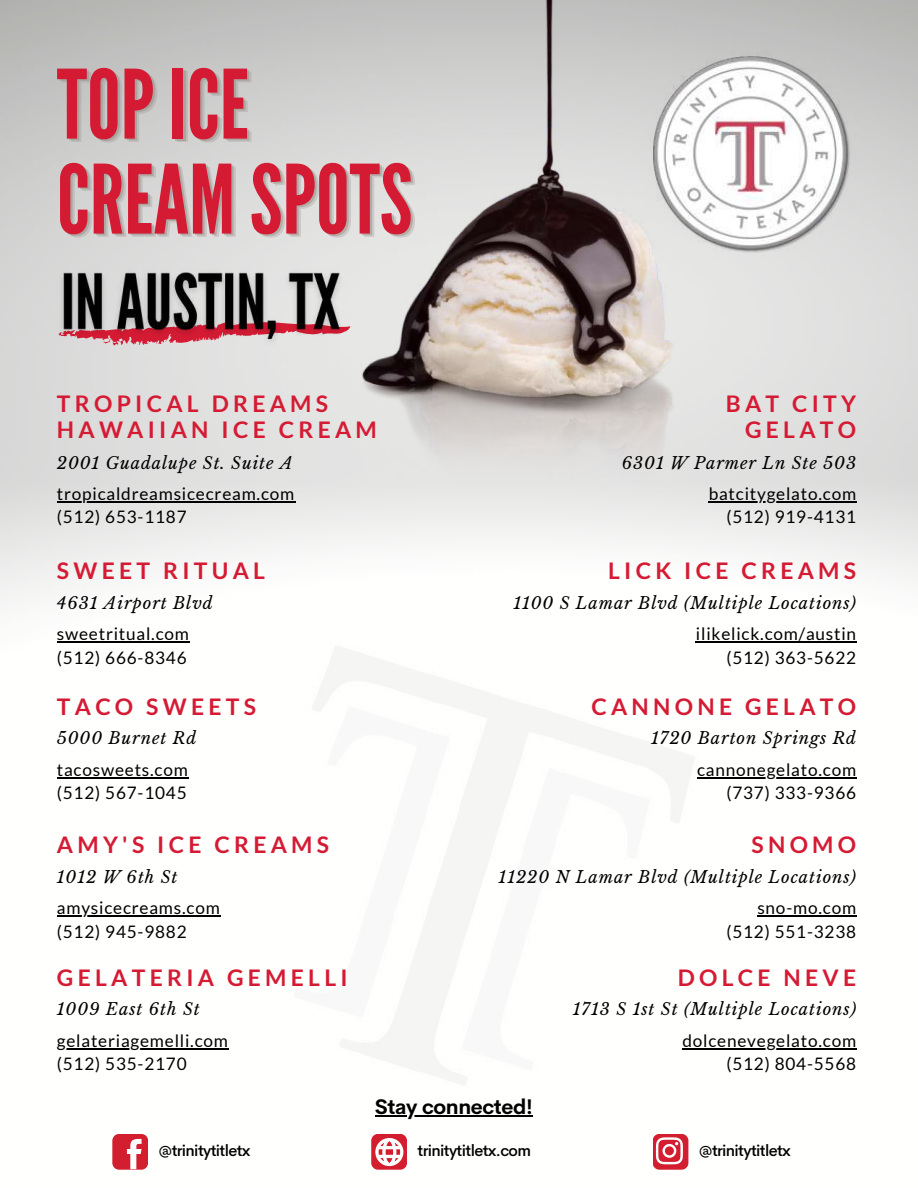
<style>
.page{position:relative;width:918px;height:1188px;background:#fff}
.page>*{position:absolute;margin:0;border:0;box-sizing:border-box;transform-origin:0 0}
.t1{font:95.25px/94.9px "League Gothic";color:#d51b34}
.t2{font:700 22.95px/25.8px "Lato";letter-spacing:.185em;color:#d51b34}
.t3{font:700 20.7px "Cerebri Sans";letter-spacing:-.02em;color:#000}
.t4{font:17.25px/23.7px "Lato";letter-spacing:.045em;color:#000}
.t5{font:italic 16.5px "Libre Baskerville";letter-spacing:.055em;color:#000}
.t6{font:500 15.9px "Cerebri Sans";letter-spacing:-.04em;color:#000}
</style>
<div class="page">
<img style="left:0;top:0;width:918px;height:1169px">
<img style="left:675px;top:50px;width:182px;height:210px">
<img style="left:202px;top:613px;width:513px;height:521px">
<img style="left:51px;top:251px;width:300px;height:112px">
<img style="left:360px;top:0;width:315px;height:489px">
<hr style="left:57px;top:501px;width:238px;height:1px;background:#000">
<hr style="left:757px;top:915px;width:100px;height:2px;background:#000">
<hr style="left:57px;top:777px;width:132px;height:1px;background:#000">
<hr style="left:57px;top:1048px;width:172px;height:1px;background:#000">
<hr style="left:57px;top:915px;width:164px;height:2px;background:#000">
<hr style="left:697px;top:777px;width:160px;height:1px;background:#000">
<hr style="left:696px;top:641px;width:161px;height:2px;background:#000">
<hr style="left:57px;top:641px;width:133px;height:2px;background:#000">
<hr style="left:682px;top:1048px;width:175px;height:1px;background:#000">
<hr style="left:709px;top:501px;width:148px;height:1px;background:#000">
<div style="left:653px;top:1134px;width:35px;height:36px;background:#d21e2e;border-radius:7px"></div>
<svg style="left:656px;top:1137px;width:27px;height:27px"></svg>
<div style="left:112px;top:1134px;width:36px;height:36px;background:#d21e2e;border-radius:7px"></div>
<svg style="left:127px;top:1139px;width:15px;height:30px"></svg>
<div style="left:371px;top:1134px;width:36px;height:36px;background:#d21e2e;border-radius:7px"></div>
<svg style="left:375px;top:1138px;width:28px;height:28px"></svg>
<hr style="left:375px;top:1116px;width:158px;height:1px;background:#000">
<h1 class="t1" style="left:57px;top:59px;width:357px">TOPICE<br>CREAM SPOTS</h1>
<h2 class="t2" style="left:57px;top:390px;width:322px">TROPICAL DREAMS<br>HAWAIIAN ICE CREAM</h2>
<p class="t5" style="left:57px;top:453px;width:237px">2001 Guadalupe St. Suite A</p>
<p class="t4" style="left:57px;top:481px;width:239px">tropicaldreamsicecream.com (512) 653-1187</p>
<h2 class="t2" style="left:57px;top:557px;width:210px">SWEET RITUAL</h2>
<p class="t5" style="left:57px;top:593px;width:157px">4631 Airport Blvd</p>
<p class="t4" style="left:57px;top:622px;width:134px">sweetritual.com (512) 666-8346</p>
<h2 class="t2" style="left:57px;top:693px;width:201px">TACO SWEETS</h2>
<p class="t5" style="left:57px;top:728px;width:141px">5000 Burnet Rd</p>
<p class="t4" style="left:57px;top:757px;width:133px">tacosweets.com (512) 567-1045</p>
<h2 class="t2" style="left:57px;top:831px;width:274px">AMY'S ICE CREAMS</h2>
<p class="t5" style="left:57px;top:867px;width:122px">1012 W 6th St</p>
<p class="t4" style="left:57px;top:896px;width:165px">amysicecreams.com (512) 945-9882</p>
<h2 class="t2" style="left:57px;top:964px;width:292px">GELATERIA GEMELLI</h2>
<p class="t5" style="left:57px;top:999px;width:144px">1009 East 6th St</p>
<p class="t4" style="left:57px;top:1028px;width:173px">gelateriagemelli.com (512) 535-2170</p>
<h2 class="t2" style="left:726px;top:390px;width:132px;text-align:right">BAT CITY<br>GELATO</h2>
<p class="t5" style="left:622px;top:453px;width:236px">6301 W Parmer Ln Ste 503</p>
<p class="t4" style="left:709px;top:481px;width:149px;text-align:right">batcitygelato.com (512) 919-4131</p>
<h2 class="t2" style="left:608px;top:557px;width:250px">LICK ICE CREAMS</h2>
<p class="t5" style="left:513px;top:593px;width:344px">1100 S Lamar Blvd (Multiple Locations)</p>
<p class="t4" style="left:696px;top:622px;width:162px;text-align:right">ilikelick.com/austin (512) 363-5622</p>
<h2 class="t2" style="left:591px;top:693px;width:266px">CANNONE GELATO</h2>
<p class="t5" style="left:651px;top:728px;width:207px">1720 Barton Springs Rd</p>
<p class="t4" style="left:697px;top:757px;width:161px;text-align:right">cannonegelato.com (737) 333-9366</p>
<h2 class="t2" style="left:752px;top:831px;width:106px">SNOMO</h2>
<p class="t5" style="left:499px;top:867px;width:359px">11220 N Lamar Blvd (Multiple Locations)</p>
<p class="t4" style="left:726px;top:896px;width:131px;text-align:right">sno-mo.com (512) 551-3238</p>
<h2 class="t2" style="left:678px;top:964px;width:180px">DOLCE NEVE</h2>
<p class="t5" style="left:573px;top:999px;width:285px">1713 S 1st St (Multiple Locations)</p>
<p class="t4" style="left:682px;top:1028px;width:175px;text-align:right">dolcenevegelato.com (512) 804-5568</p>
<p class="t3" style="left:375px;top:1094px;width:160px">Stay connected!</p>
<p class="t6" style="left:159px;top:1140px;width:94px">@trinitytitletx</p>
<p class="t6" style="left:418px;top:1140px;width:115px">trinitytitletx.com</p>
<p class="t6" style="left:699px;top:1140px;width:94px">@trinitytitletx</p>
</div>
